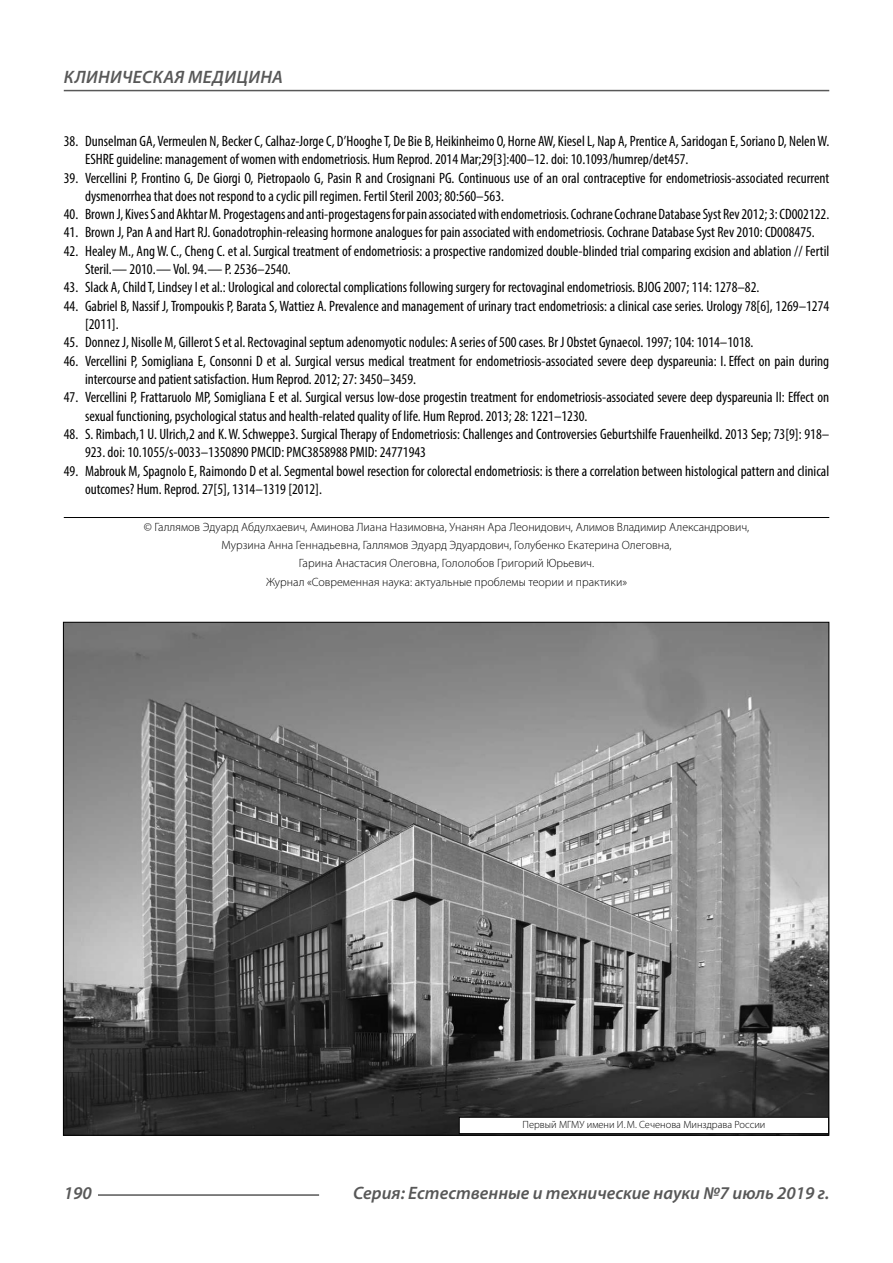
<style>
.page{position:relative;width:893px;height:1263px;background:#fff}
.page>*{position:absolute;margin:0;border:0;box-sizing:border-box;transform-origin:0 0}
.t1{font:italic 600 18px "Myriad Pro";color:#585858}
.t2{font:italic 600 18px "Myriad Pro";letter-spacing:.02em;color:#585858}
.t3{font:condensed 15px/18.3px "Myriad Pro";color:#000}
.t4{font:300 12px/18.3px "Myriad Pro";color:#000;text-align:center}
.t5{font:300 10.5px "Myriad Pro";color:#000}
</style>
<div class="page">
<hr style="left:64px;top:517px;width:765px;height:1px;background:#000">
<img style="left:65px;top:624px;width:762px;height:510px">
<div style="left:459px;top:1117px;width:369px;height:17px;background:#fff"></div>
<div style="left:459px;top:1117px;width:370px;height:17px;border:1px solid #000"></div>
<hr style="left:98px;top:1194px;width:221px;height:2px;background:#585858">
<hr style="left:64px;top:90px;width:765px;height:1px;background:#585858">
<p class="t2" style="left:64px;top:71px;width:220px">КЛИНИЧЕСКАЯ МЕДИЦИНА</p>
<p class="t3" style="left:85px;top:133px;width:746px;text-indent:-21px">38. Dunselman GA, Vermeulen N, Becker C, Calhaz-Jorge C, D’Hooghe T, De Bie B, Heikinheimo O, Horne AW, Kiesel L, Nap A, Prentice A, Saridogan E, Soriano D, Nelen W.<br>ESHRE guideline: management of women with endometriosis. Hum Reprod. 2014 Mar;29[3]:400–12. doi: 10.1093/humrep/det457.</p>
<p class="t3" style="left:85px;top:170px;width:746px;text-indent:-21px">39. Vercellini P, Frontino G, De Giorgi O, Pietropaolo G, Pasin R and Crosignani PG. Continuous use of an oral contraceptive for endometriosis-associated recurrent dysmenorrhea that does not respond to a cyclic pill regimen. Fertil Steril 2003; 80:560–563.</p>
<p class="t3" style="left:64px;top:206px;width:767px">40. Brown J, Kives S and Akhtar M. Progestagens and anti-progestagens for pain associated with endometriosis. Cochrane Cochrane Database Syst Rev 2012; 3: CD002122.</p>
<p class="t3" style="left:64px;top:225px;width:752px">41. Brown J, Pan A and Hart RJ. Gonadotrophin-releasing hormone analogues for pain associated with endometriosis. Cochrane Database Syst Rev 2010: CD008475.</p>
<p class="t3" style="left:85px;top:243px;width:746px;text-indent:-21px">42. Healey M., Ang W. C., Cheng C. et al. Surgical treatment of endometriosis: a prospective randomized double-blinded trial comparing excision and ablation // Fertil<br>Steril. — 2010. — Vol. 94. — P. 2536–2540.</p>
<p class="t3" style="left:64px;top:280px;width:697px">43. Slack A, Child T, Lindsey I et al.: Urological and colorectal complications following surgery for rectovaginal endometriosis. BJOG 2007; 114: 1278–82.</p>
<p class="t3" style="left:85px;top:298px;width:746px;text-indent:-21px">44. Gabriel B, Nassif J, Trompoukis P, Barata S, Wattiez A. Prevalence and management of urinary tract endometriosis: a clinical case series. Urology 78[6], 1269–1274 [2011].</p>
<p class="t3" style="left:64px;top:335px;width:691px">45. Donnez J, Nisolle M, Gillerot S et al. Rectovaginal septum adenomyotic nodules: A series of 500 cases. Br J Obstet Gynaecol. 1997; 104: 1014–1018.</p>
<p class="t3" style="left:85px;top:353px;width:746px;text-indent:-21px">46. Vercellini P, Somigliana E, Consonni D et al. Surgical versus medical treatment for endometriosis‐associated severe deep dyspareunia: I. Effect on pain during intercourse and patient satisfaction. Hum Reprod. 2012; 27: 3450–3459.</p>
<p class="t3" style="left:85px;top:390px;width:746px;text-indent:-21px">47. Vercellini P, Frattaruolo MP, Somigliana E et al. Surgical versus low‐dose progestin treatment for endometriosis‐associated severe deep dyspareunia II: Effect on sexual functioning, psychological status and health‐related quality of life. Hum Reprod. 2013; 28: 1221–1230.</p>
<p class="t3" style="left:85px;top:426px;width:746px;text-indent:-21px">48. S. Rimbach,1 U. Ulrich,2 and K. W. Schweppe3. Surgical Therapy of Endometriosis: Challenges and Controversies Geburtshilfe Frauenheilkd. 2013 Sep; 73[9]: 918–<br>923. doi: 10.1055/s-0033–1350890 PMCID: PMC3858988 PMID: 24771943</p>
<p class="t3" style="left:85px;top:463px;width:746px;text-indent:-21px">49. Mabrouk M, Spagnolo E, Raimondo D et al. Segmental bowel resection for colorectal endometriosis: is there a correlation between histological pattern and clinical outcomes? Hum. Reprod. 27[5], 1314–1319 [2012].</p>
<p class="t4" style="left:144px;top:518px;width:607px">© Галлямов Эдуард Абдулхаевич, Аминова Лиана Назимовна, Унанян Ара Леонидович, Алимов Владимир Александрович, Мурзина Анна Геннадьевна, Галлямов Эдуард Эдуардович, Голубенко Екатерина Олеговна,<br>Гарина Анастасия Олеговна, Гололобов Григорий Юрьевич.<br>Журнал «Современная наука: актуальные проблемы теории и практики»</p>
<p class="t5" style="left:522px;top:1120px;width:244px">Первый МГМУ имени И. М. Сеченова Минздрава России</p>
<p class="t1" style="left:64px;top:1186px;width:30px">190</p>
<p class="t1" style="left:353px;top:1186px;width:478px">Серия: Естественные и технические науки №7 июль 2019 г.</p>
</div>
